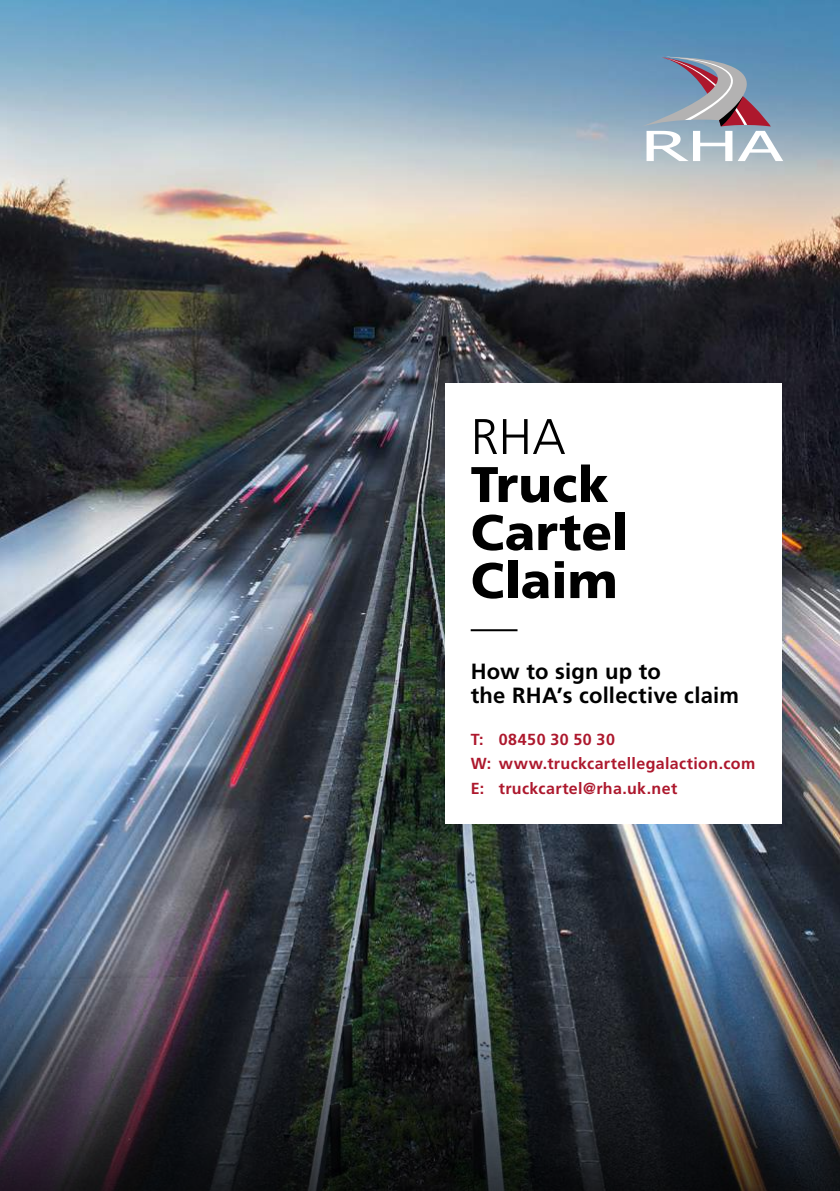
<style>
.page{position:relative;width:840px;height:1191px;background:#fff}
.page>*{position:absolute;margin:0;border:0;box-sizing:border-box;transform-origin:0 0}
.t1{font:900 50px/48px "Frutiger";color:#000}
.t2{font:300 50px "Frutiger";color:#000}
.t3{font:700 22px/24px "Frutiger";letter-spacing:.01em;color:#000}
.t4{font:700 16px/24px "Frutiger";letter-spacing:.025em;color:#ad182d}
</style>
<div class="page">
<img style="left:0;top:0;width:839px;height:845px">
<div style="left:445px;top:383px;width:336px;height:440px;background:#fff"></div>
<svg style="left:641px;top:57px;width:157px;height:104px;background:#97a4b7"></svg>
<hr style="left:470px;top:629px;width:47px;height:2px;background:#000">
<img style="left:0;top:845px;width:839px;height:346px">
<h1 class="t2" style="left:470px;top:408px;width:96px">RHA</h1>
<h1 class="t1" style="left:470px;top:460px;width:159px">Truck<br>Cartel<br>Claim</h1>
<h2 class="t3" style="left:470px;top:659px;width:270px">How to sign up to<br>the RHA’s collective claim</h2>
<p class="t4" style="left:470px;top:728px;width:286px">T: 08450 30 50 30<br>W: www.truckcartellegalaction.com<br>E: truckcartel@rha.uk.net</p>
</div>
